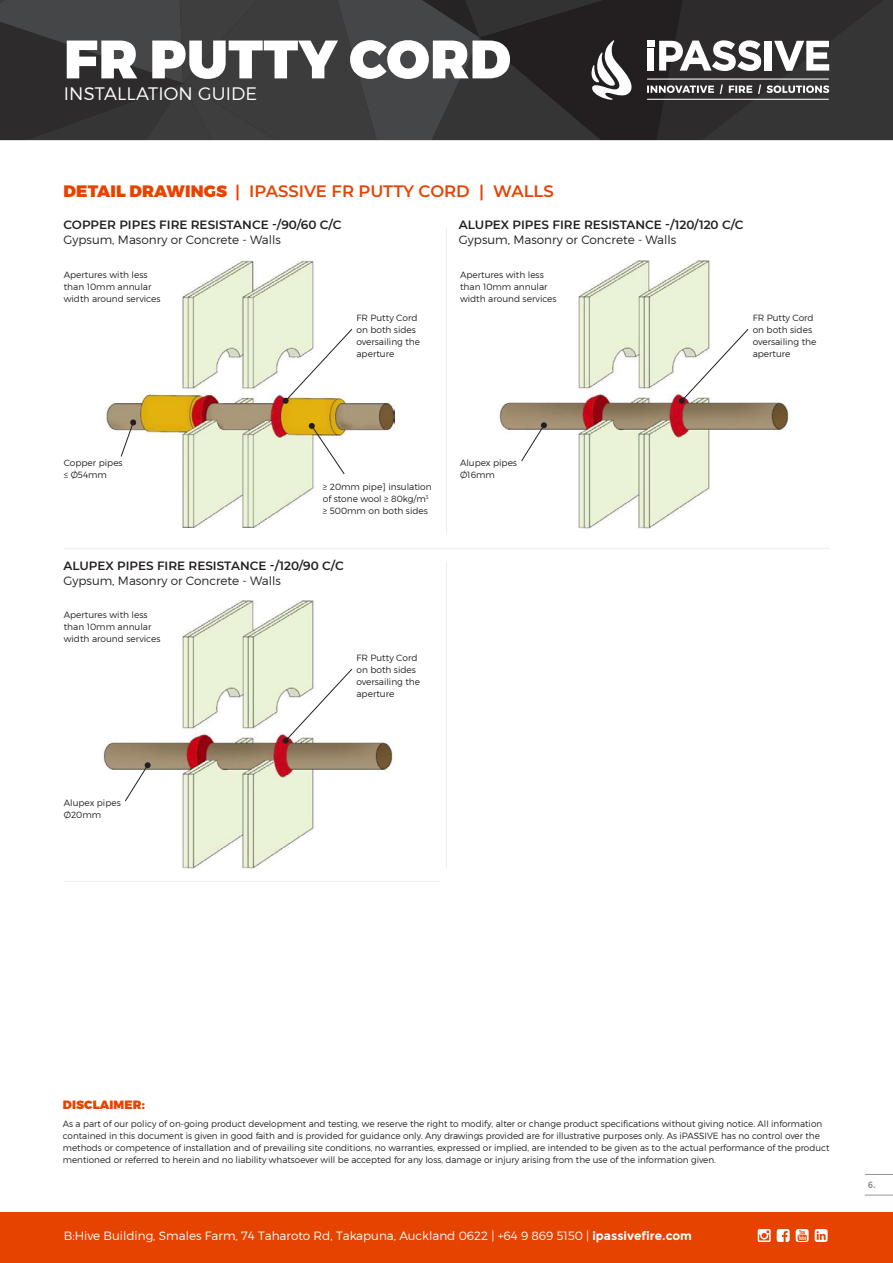
<style>
.page{position:relative;width:893px;height:1263px;background:#fff}
.page>*{position:absolute;margin:0;border:0;box-sizing:border-box;transform-origin:0 0}
.t1{font:900 54px "Montserrat";letter-spacing:.01em;color:#fff}
.t2{font:300 18px "Montserrat";letter-spacing:.01em;color:#fff}
.t3{font:600 16.5px "Montserrat";color:#e74300}
.t4{font:600 12px "Montserrat";color:#231f20}
.t5{font:300 12px "Montserrat";color:#231f20}
.t6{font:300 12px "Montserrat";color:#fff}
.t7{font:900 12px "Montserrat";letter-spacing:.01em;color:#e74300}
.t8{font:300 9px/12px "Montserrat";color:#231f20}
.t9{font:700 9px "Montserrat";color:#939598;scale:.96 1}
.s1{font-weight:900}
.s2{font-weight:700}
</style>
<div class="page">
<svg style="left:0;top:0;width:893px;height:140px;background:#3d3c3d"></svg>
<hr style="left:647px;top:79px;width:181px;height:1px;background:#fff">
<hr style="left:647px;top:99px;width:181px;height:1px;background:#fff">
<div style="left:0;top:1212px;width:893px;height:51px;background:#e74300"></div>
<svg style="left:815px;top:1229px;width:13px;height:13px"></svg>
<svg style="left:777px;top:1229px;width:13px;height:13px"></svg>
<svg style="left:758px;top:1229px;width:13px;height:13px"></svg>
<svg style="left:796px;top:1229px;width:13px;height:13px"></svg>
<svg style="left:865px;top:1174px;width:28px;height:1px"></svg>
<svg style="left:865px;top:1195px;width:28px;height:1px"></svg>
<hr style="left:64px;top:548px;width:765px;height:1px;background:#eeebeb">
<hr style="left:64px;top:881px;width:377px;height:1px;background:#eeebeb">
<hr style="left:446px;top:229px;width:1px;height:306px;background:#eeebeb">
<hr style="left:446px;top:562px;width:1px;height:306px;background:#eeebeb">
<img style="left:499px;top:261px;width:291px;height:268px">
<svg style="left:679px;top:328px;width:70px;height:76px"></svg>
<svg style="left:520px;top:422px;width:27px;height:40px"></svg>
<img style="left:103px;top:601px;width:291px;height:267px">
<svg style="left:283px;top:668px;width:70px;height:76px"></svg>
<svg style="left:124px;top:762px;width:27px;height:40px"></svg>
<img style="left:105px;top:261px;width:289px;height:267px">
<svg style="left:283px;top:328px;width:70px;height:76px"></svg>
<svg style="left:120px;top:419px;width:17px;height:38px"></svg>
<svg style="left:309px;top:423px;width:36px;height:52px"></svg>
<h1 class="t1" style="left:64px;top:25px;width:448px">FR PUTTY CORD</h1>
<h2 class="t2" style="left:64px;top:83px;width:195px">INSTALLATION GUIDE</h2>
<h3 class="t3" style="left:63px;top:180px;width:492px"><span class="s1">DETAIL DRAWINGS</span> | IPASSIVE FR PUTTY CORD | WALLS</h3>
<h3 class="t4" style="left:63px;top:217px;width:280px">COPPER PIPES FIRE RESISTANCE -/90/60 C/C</h3>
<h3 class="t5" style="left:63px;top:233px;width:219px">Gypsum, Masonry or Concrete - Walls</h3>
<h3 class="t4" style="left:459px;top:217px;width:286px">ALUPEX PIPES FIRE RESISTANCE -/120/120 C/C</h3>
<h3 class="t5" style="left:459px;top:233px;width:219px">Gypsum, Masonry or Concrete - Walls</h3>
<p class="t8" style="left:460px;top:269px;width:98px">Apertures with less than 10mm annular width around services</p>
<p class="t8" style="left:64px;top:269px;width:98px">Apertures with less than 10mm annular width around services</p>
<p class="t8" style="left:356px;top:311px;width:65px">FR Putty Cord on both sides oversailing the aperture</p>
<p class="t8" style="left:753px;top:311px;width:65px">FR Putty Cord on both sides oversailing the aperture</p>
<p class="t8" style="left:64px;top:457px;width:60px">Copper pipes ≤ Ø54mm</p>
<p class="t8" style="left:323px;top:480px;width:110px">≥ 20mm pipe] insulation of stone wool ≥ 80kg/m<sup>3 </sup>≥ 500mm on both sides</p>
<h3 class="t4" style="left:63px;top:557px;width:282px">ALUPEX PIPES FIRE RESISTANCE -/120/90 C/C</h3>
<h3 class="t5" style="left:63px;top:573px;width:219px">Gypsum, Masonry or Concrete - Walls</h3>
<p class="t8" style="left:64px;top:609px;width:98px">Apertures with less than 10mm annular width around services</p>
<p class="t8" style="left:356px;top:651px;width:65px">FR Putty Cord on both sides oversailing the aperture</p>
<p class="t8" style="left:460px;top:457px;width:59px">Alupex pipes<br>Ø16mm</p>
<p class="t8" style="left:64px;top:797px;width:59px">Alupex pipes<br>Ø20mm</p>
<h3 class="t7" style="left:63px;top:1097px;width:83px">DISCLAIMER:</h3>
<p class="t8" style="left:63px;top:1118px;width:768px">As a part of our policy of on-going product development and testing, we reserve the right to modify, alter or change product specifications without giving notice. All information contained in this document is given in good faith and is provided for guidance only. Any drawings provided are for illustrative purposes only. As iPASSIVE has no control over the methods or competence of installation and of prevailing site conditions, no warranties, expressed or implied, are intended to be given as to the actual performance of the product mentioned or referred to herein and no liability whatsoever will be accepted for any loss, damage or injury arising from the use of the information given.</p>
<h3 class="t6" style="left:64px;top:1228px;width:630px">B:Hive Building, Smales Farm, 74 Taharoto Rd, Takapuna, Auckland 0622 | +64 9 869 5150 | <span class="s2">ipassivefire.com</span></h3>
<p class="t9" style="left:868px;top:1179px;width:10px">6.</p>
</div>
